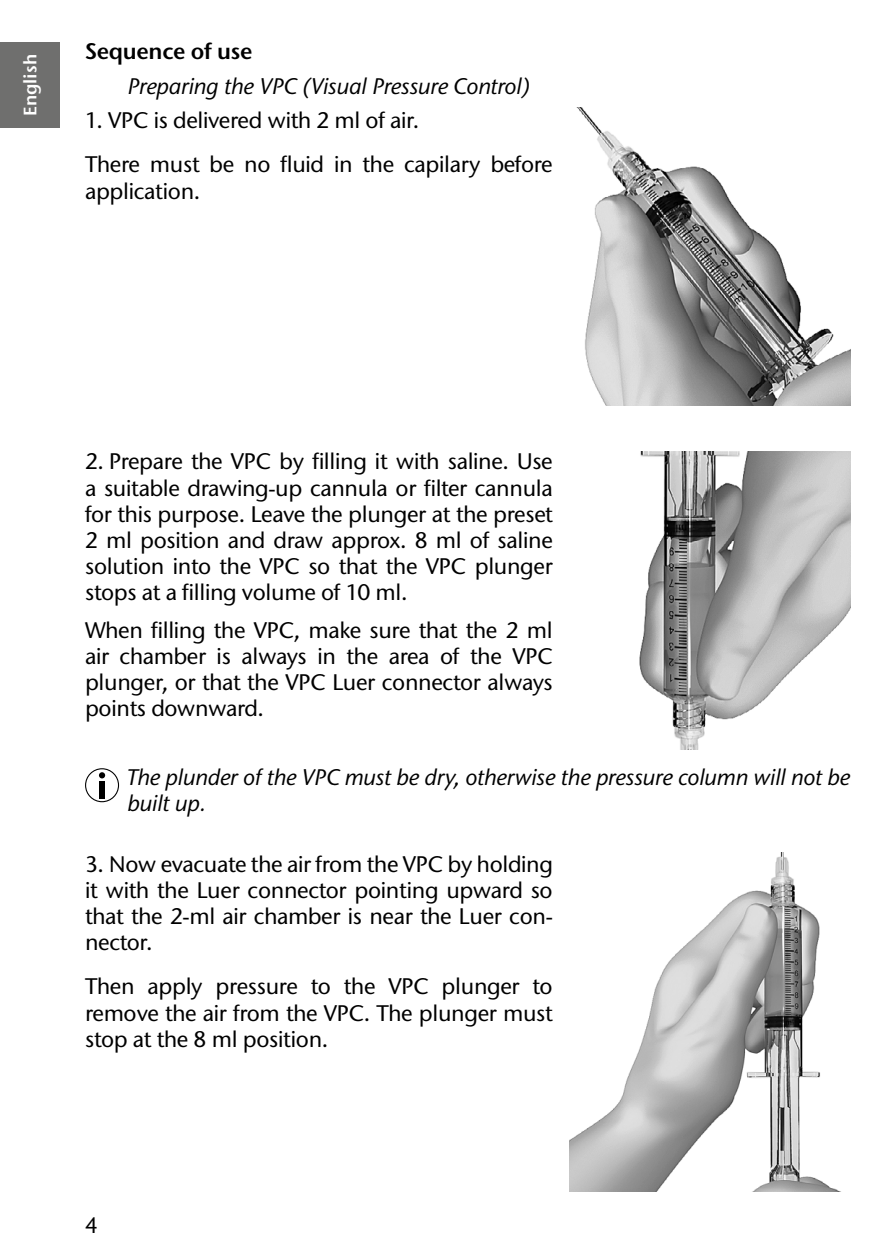
<style>
.page{position:relative;width:893px;height:1259px;background:#fff}
.page>*{position:absolute;margin:0;border:0;box-sizing:border-box;transform-origin:0 0}
.t1{font:500 22.5px/26.1px "Stone Sans ITC Pro";letter-spacing:-.015em;color:#000;text-align:justify}
.t2{font:italic 500 22.5px/26.1px "Stone Sans ITC Pro";letter-spacing:-.015em;color:#000}
.t3{font:600 22.5px "Stone Sans ITC Pro";letter-spacing:-.015em;color:#000}
.t4{font:600 18px "Stone Sans ITC Pro";color:#fff}
</style>
<div class="page">
<div style="left:0;top:43px;width:60px;height:85px;background:#6f6f6e"></div>
<img style="left:577px;top:108px;width:273px;height:297px">
<img style="left:639px;top:452px;width:211px;height:297px">
<div style="left:85px;top:768px;width:34px;height:34px;border:1px solid #000;border-radius:50%"></div>
<svg style="left:99px;top:772px;width:6px;height:6px"></svg>
<div style="left:99px;top:781px;width:6px;height:17px;background:#000"></div>
<img style="left:570px;top:852px;width:271px;height:340px">
<p class="t4" style="left:19px;top:116px;width:64px;rotate:-90deg">English</p>
<p class="t3" style="left:85px;top:37px;width:169px">Sequence of use</p>
<p class="t2" style="left:128px;top:73px;width:404px">Preparing the VPC (Visual Pressure Control)</p>
<p class="t1" style="left:85px;top:98px;width:469px;line-height:44.1px">1. VPC is delivered with 2 ml of air.<br>There must be no fluid in the capilary before</p>
<p class="t1" style="left:85px;top:177px;width:117px">application.</p>
<p class="t1" style="left:85px;top:448px;width:469px">2. Prepare the VPC by filling it with saline. Use a suitable drawing-up cannula or filter cannula for this purpose. Leave the plunger at the preset 2 ml position and draw approx. 8 ml of saline solution into the VPC so that the VPC plunger stops at a filling volume of 10 ml.</p>
<p class="t1" style="left:85px;top:616px;width:469px">When filling the VPC, make sure that the 2 ml air chamber is always in the area of the VPC plunger, or that the VPC Luer connector always points downward.</p>
<p class="t2" style="left:127px;top:764px;width:725px">The plunder of the VPC must be dry, otherwise the pressure column will not be built up.</p>
<p class="t1" style="left:85px;top:851px;width:469px">3. Now evacuate the air from the VPC by holding it with the Luer connector pointing upward so that the 2-ml air chamber is near the Luer con&shy;nector.</p>
<p class="t1" style="left:85px;top:973px;width:469px">Then apply pressure to the VPC plunger to remove the air from the VPC. The plunger must stop at the 8 ml position.</p>
<p class="t1" style="left:85px;top:1212px;width:14px">4</p>
</div>
